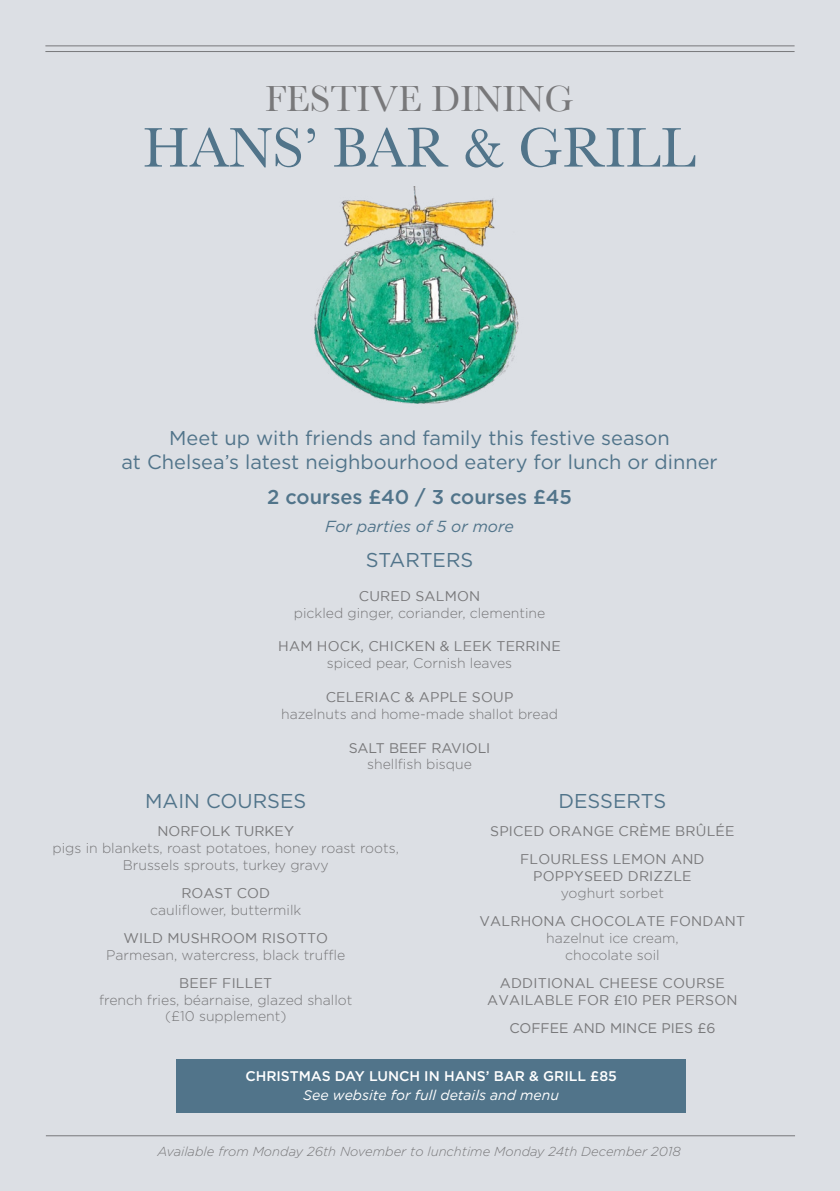
<style>
.page{position:relative;width:840px;height:1191px;background:#fff}
.page>*{position:absolute;margin:0;border:0;box-sizing:border-box;transform-origin:0 0}
.t1{font:58px "Baskerville";color:#51748a}
.t2{font:38px "Baskerville";color:#78787a}
.t3{font:20px/24px "Gotham";color:#51748a;text-align:center}
.t4{font:500 20px "Gotham";color:#51748a}
.t5{font:italic 16px "Gotham";color:#51748a}
.t6{font:300 14px/16.8px "Gotham";color:#78787a;text-align:center}
.t7{font:14px/28.2px "Gotham";letter-spacing:.015em;color:#78787a;text-align:center}
.t8{font:500 14px "Gotham";color:#fff}
.t9{font:14px "Gotham";color:#78787a}
.t10{font:italic 14px "Gotham";color:#fff}
.t11{font:italic 300 13px "Gotham";color:#78787a}
</style>
<div class="page">
<div style="left:0;top:0;width:839px;height:1191px;background:#dcdfe4"></div>
<img style="left:314px;top:186px;width:205px;height:218px">
<hr style="left:45px;top:45px;width:749px;height:1px;background:#78787a">
<hr style="left:45px;top:51px;width:749px;height:1px;background:#78787a">
<hr style="left:46px;top:1135px;width:748px;height:1px;background:#78787a">
<div style="left:176px;top:1059px;width:509px;height:54px;background:#51748a"></div>
<h2 class="t2" style="left:265px;top:76px;width:310px">FESTIVE DINING</h2>
<h1 class="t1" style="left:143px;top:114px;width:554px">HANS’ BAR &amp; GRILL</h1>
<h3 class="t3" style="left:121px;top:425px;width:597px">Meet up with friends and family this festive season<br>at Chelsea’s latest neighbourhood eatery for lunch or dinner</h3>
<h3 class="t4" style="left:267px;top:484px;width:306px">2 courses £40 / 3 courses £45</h3>
<p class="t5" style="left:325px;top:515px;width:190px">For parties of 5 or more</p>
<h3 class="t3" style="left:365px;top:547px;width:109px">STARTERS</h3>
<p class="t7" style="left:358px;top:581px;width:123px">CURED SALMON</p>
<p class="t6" style="left:293px;top:604px;width:253px">pickled ginger, coriander, clementine</p>
<p class="t7" style="left:278px;top:632px;width:284px">HAM HOCK, CHICKEN &amp; LEEK TERRINE</p>
<p class="t6" style="left:327px;top:654px;width:187px">spiced pear, Cornish leaves</p>
<p class="t7" style="left:325px;top:682px;width:189px">CELERIAC &amp; APPLE SOUP</p>
<p class="t6" style="left:281px;top:705px;width:278px">hazelnuts and home-made shallot bread</p>
<p class="t9" style="left:348px;top:738px;width:143px">SALT BEEF RAVIOLI</p>
<p class="t6" style="left:367px;top:755px;width:106px">shellfish bisque</p>
<h3 class="t3" style="left:145px;top:788px;width:162px">MAIN COURSES</h3>
<p class="t7" style="left:157px;top:816px;width:138px">NORFOLK TURKEY</p>
<p class="t6" style="left:52px;top:839px;width:348px">pigs in blankets, roast potatoes, honey roast roots,<br>Brussels sprouts, turkey gravy</p>
<p class="t7" style="left:181px;top:878px;width:90px">ROAST COD</p>
<p class="t6" style="left:150px;top:901px;width:153px">cauliflower, buttermilk</p>
<p class="t7" style="left:123px;top:923px;width:206px">WILD MUSHROOM RISOTTO</p>
<p class="t6" style="left:106px;top:945px;width:240px">Parmesan, watercress, black truffle</p>
<p class="t7" style="left:179px;top:968px;width:95px">BEEF FILLET</p>
<p class="t6" style="left:99px;top:990px;width:255px">french fries, béarnaise, glazed shallot (£10 supplement)</p>
<h3 class="t3" style="left:558px;top:788px;width:109px">DESSERTS</h3>
<p class="t7" style="left:490px;top:816px;width:246px">SPICED ORANGE CRÈME BRÛLÉE<br>FLOURLESS LEMON AND</p>
<p class="t7" style="left:533px;top:861px;width:160px">POPPYSEED DRIZZLE</p>
<p class="t6" style="left:560px;top:884px;width:105px">yoghurt sorbet</p>
<p class="t7" style="left:479px;top:906px;width:267px">VALRHONA CHOCOLATE FONDANT</p>
<p class="t6" style="left:546px;top:929px;width:134px">hazelnut ice cream, chocolate soil</p>
<p class="t7" style="left:487px;top:974px;width:252px;line-height:16.8px">ADDITIONAL CHEESE COURSE<br>AVAILABLE FOR £10 PER PERSON</p>
<p class="t9" style="left:509px;top:1018px;width:207px">COFFEE AND MINCE PIES £6</p>
<p class="t8" style="left:245px;top:1066px;width:373px">CHRISTMAS DAY LUNCH IN HANS’ BAR &amp; GRILL £85</p>
<p class="t10" style="left:303px;top:1087px;width:257px">See website for full details and menu</p>
<p class="t11" style="left:157px;top:1143px;width:524px">Available from Monday 26th November to lunchtime Monday 24th December 2018</p>
</div>
